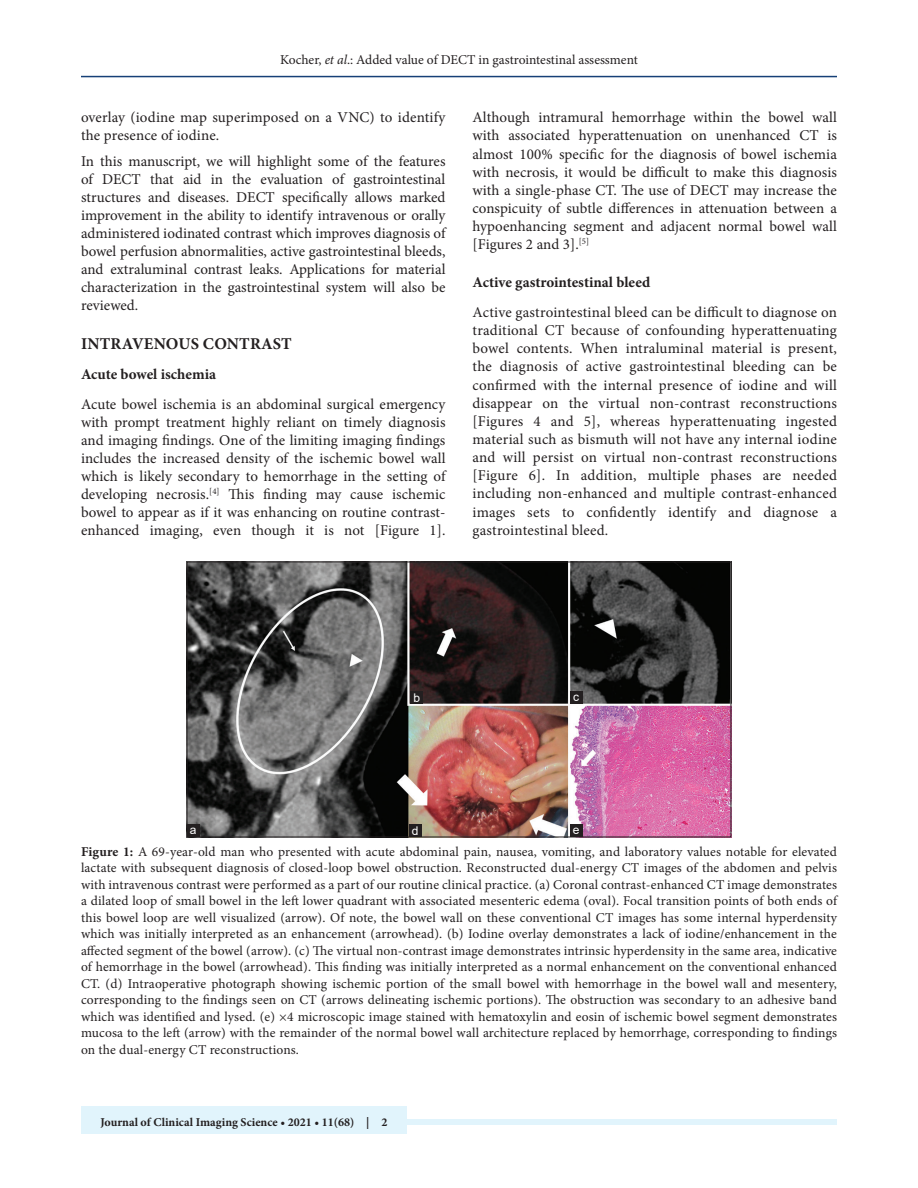
<style>
.page{position:relative;width:918px;height:1188px;background:#fff}
.page>*{position:absolute;margin:0;border:0;box-sizing:border-box;transform-origin:0 0}
.t1{font:700 16.5px "Minion Pro";letter-spacing:.01em;color:#231f20}
.TX{font:15px/18.1px "Minion Pro";letter-spacing:.005em;color:#231f20;text-align:justify}
.H2_No_Above_Space{font:700 15px "Minion Pro";color:#231f20}
.FGC{font:13.5px/16.5px "Minion Pro";color:#231f20;text-align:justify}
.JF{font:700 12px "Minion Pro";color:#231f20}
.LABEL{font:12px "Arial";color:#fff}
.s1{font-style:italic}
.s2{font-weight:700}
</style>
<div class="page">
<img style="left:189px;top:564px;width:540px;height:271px">
<div style="left:187px;top:562px;width:544px;height:275px;border:1px solid #231f20"></div>
<div style="left:409px;top:824px;width:12px;height:13px;background:#231f20"></div>
<div style="left:570px;top:691px;width:13px;height:13px;background:#231f20"></div>
<div style="left:410px;top:691px;width:13px;height:13px;background:#231f20"></div>
<div style="left:187px;top:824px;width:13px;height:13px;background:#231f20"></div>
<div style="left:570px;top:824px;width:13px;height:13px;background:#231f20"></div>
<hr style="left:81px;top:76px;width:756px;height:1px;background:#164077">
<div style="left:81px;top:1119px;width:756px;height:6px;background:#e1f4fc"></div>
<div style="left:81px;top:1106px;width:325px;height:28px;background:#e1f4fc"></div>
<p class="FGC" style="left:280px;top:51px;width:359px">Kocher, <span class="s1">et al</span>.: Added value of DECT in gastrointestinal assessment</p>
<p class="TX" style="left:81px;top:109px;width:366px">overlay (iodine map superimposed on a VNC) to identify the presence of iodine.</p>
<p class="TX" style="left:81px;top:152px;width:366px">In this manuscript, we will highlight some of the features of DECT that aid in the evaluation of gastrointestinal structures and diseases. DECT specifically allows marked improvement in the ability to identify intravenous or orally administered iodinated contrast which improves diagnosis of bowel perfusion abnormalities, active gastrointestinal bleeds, and extraluminal contrast leaks. Applications for material characterization in the gastrointestinal system will also be reviewed.</p>
<h1 class="t1" style="left:81px;top:332px;width:212px">INTRAVENOUS CONTRAST</h1>
<p class="H2_No_Above_Space" style="left:81px;top:363px;width:137px">Acute bowel ischemia</p>
<p class="TX" style="left:81px;top:395px;width:366px">Acute bowel ischemia is an abdominal surgical emergency with prompt treatment highly reliant on timely diagnosis and imaging findings. One of the limiting imaging findings includes the increased density of the ischemic bowel wall which is likely secondary to hemorrhage in the setting of developing necrosis.<sup>[4]</sup> This finding may cause ischemic bowel to appear as if it was enhancing on routine contrast&shy;enhanced imaging, even though it is not [Figure 1].</p>
<p class="TX" style="left:472px;top:108px;width:366px">Although intramural hemorrhage within the bowel wall with associated hyperattenuation on unenhanced CT is almost 100% specific for the diagnosis of bowel ischemia with necrosis, it would be difficult to make this diagnosis with a single-phase CT. The use of DECT may increase the conspicuity of subtle differences in attenuation between a hypoenhancing segment and adjacent normal bowel wall [Figures 2 and 3].<sup>[5]</sup></p>
<h2 class="H2_No_Above_Space" style="left:472px;top:272px;width:179px">Active gastrointestinal bleed</h2>
<p class="TX" style="left:472px;top:303px;width:366px">Active gastrointestinal bleed can be difficult to diagnose on traditional CT because of confounding hyperattenuating bowel contents. When intraluminal material is present, the diagnosis of active gastrointestinal bleeding can be confirmed with the internal presence of iodine and will disappear on the virtual non-contrast reconstructions [Figures 4 and 5], whereas hyperattenuating ingested material such as bismuth will not have any internal iodine and will persist on virtual non-contrast reconstructions [Figure 6]. In addition, multiple phases are needed including non-enhanced and multiple contrast-enhanced images sets to confidently identify and diagnose a gastrointestinal bleed.</p>
<p class="LABEL" style="left:413px;top:689px;width:8px">b</p>
<p class="LABEL" style="left:573px;top:688px;width:7px">c</p>
<p class="LABEL" style="left:412px;top:823px;width:8px">d</p>
<p class="LABEL" style="left:190px;top:822px;width:8px">a</p>
<p class="LABEL" style="left:573px;top:822px;width:8px">e</p>
<p class="FGC" style="left:81px;top:843px;width:758px"><span class="s2">Figure 1:</span> A 69-year-old man who presented with acute abdominal pain, nausea, vomiting, and laboratory values notable for elevated lactate with subsequent diagnosis of closed-loop bowel obstruction. Reconstructed dual-energy CT images of the abdomen and pelvis with intravenous contrast were performed as a part of our routine clinical practice. (a) Coronal contrast-enhanced CT image demonstrates a dilated loop of small bowel in the left lower quadrant with associated mesenteric edema (oval). Focal transition points of both ends of this bowel loop are well visualized (arrow). Of note, the bowel wall on these conventional CT images has some internal hyperdensity which was initially interpreted as an enhancement (arrowhead). (b) Iodine overlay demonstrates a lack of iodine/enhancement in the affected segment of the bowel (arrow). (c) The virtual non-contrast image demonstrates intrinsic hyperdensity in the same area, indicative of hemorrhage in the bowel (arrowhead). This finding was initially interpreted as a normal enhancement on the conventional enhanced CT. (d) Intraoperative photograph showing ischemic portion of the small bowel with hemorrhage in the bowel wall and mesentery, corresponding to the findings seen on CT (arrows delineating ischemic portions). The obstruction was secondary to an adhesive band which was identified and lysed. (e) ×4 microscopic image stained with hematoxylin and eosin of ischemic bowel segment demonstrates mucosa to the left (arrow) with the remainder of the normal bowel wall architecture replaced by hemorrhage, corresponding to findings on the dual-energy CT reconstructions.</p>
<p class="JF" style="left:100px;top:1113px;width:288px">Journal of Clinical Imaging Science • 2021 • 11(68) | 2</p>
</div>
